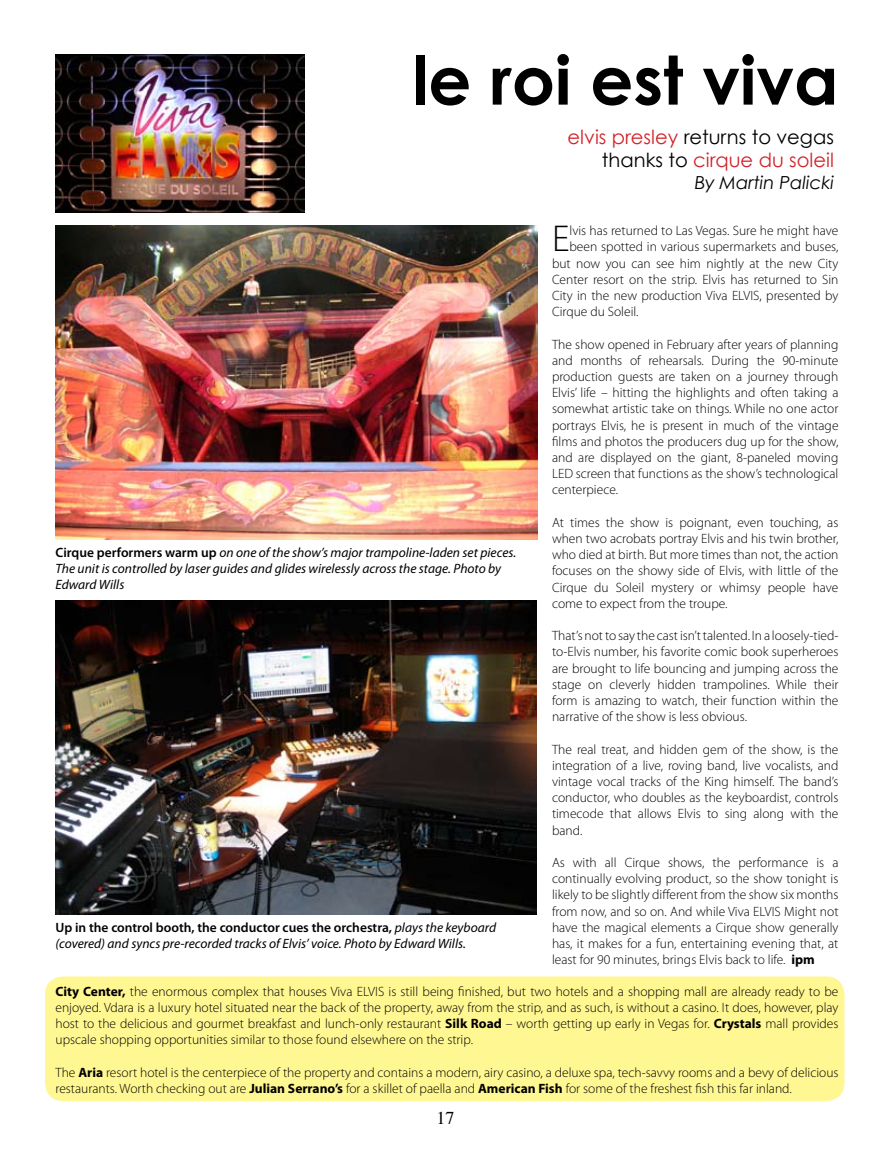
<style>
.page{position:relative;width:891px;height:1161px;background:#fff}
.page>*{position:absolute;margin:0;border:0;box-sizing:border-box;transform-origin:0 0}
.t1{font:700 67.5px "Century Gothic";color:#000}
.t2{font:300 37.5px "Myriad Pro";color:#000}
.t3{font:19.5px/23.4px "Century Gothic";color:#d2232a;text-align:right}
.t4{font:italic 18px "Century Gothic";color:#000}
.t5{font:18px "Times";color:#000}
.t6{font:300 13.5px/16.2px "Myriad Pro";color:#000;text-align:justify}
.t7{font:italic 13.5px/16.2px "Myriad Pro";color:#000}
.s1{color:#000}
.s2{font-weight:600;font-style:normal}
.s3{font-weight:700}
</style>
<div class="page">
<div style="left:45px;top:976px;width:799px;height:125px;background:#fff791;border-radius:18px"></div>
<img style="left:56px;top:225px;width:481px;height:315px">
<img style="left:56px;top:54px;width:248px;height:159px">
<img style="left:56px;top:600px;width:481px;height:315px">
<h1 class="t1" style="left:412px;top:38px;width:428px">le roi est viva</h1>
<h3 class="t3" style="left:568px;top:125px;width:268px">elvis presley <span class="s1">returns to vegas thanks to</span> cirque du soleil</h3>
<h3 class="t4" style="left:695px;top:171px;width:141px">By Martin Palicki</h3>
<p class="t7" style="left:56px;top:544px;width:462px"><span class="s2">Cirque performers warm up</span> on one of the show’s major trampoline-laden set pieces.<br>The unit is controlled by laser guides and glides wirelessly across the stage. Photo by<br>Edward Wills</p>
<p class="t7" style="left:56px;top:919px;width:442px"><span class="s2">Up in the control booth, the conductor cues the orchestra,</span> plays the keyboard (covered) and syncs pre-recorded tracks of Elvis’ voice. Photo by Edward Wills.</p>
<h2 class="t2" style="left:552px;top:216px;width:19px">E</h2>
<p class="t6" style="left:569px;top:222px;width:271px">lvis has returned to Las Vegas. Sure he might have</p>
<p class="t6" style="left:569px;top:239px;width:270px">been spotted in various supermarkets and buses,</p>
<p class="t6" style="left:552px;top:255px;width:288px">but now you can see him nightly at the new City</p>
<p class="t6" style="left:552px;top:271px;width:288px">Center resort on the strip. Elvis has returned to Sin</p>
<p class="t6" style="left:552px;top:287px;width:288px">City in the new production Viva ELVIS, presented by</p>
<p class="t6" style="left:552px;top:303px;width:88px">Cirque du Soleil.</p>
<p class="t6" style="left:552px;top:336px;width:288px">The show opened in February after years of planning and months of rehearsals. During the 90-minute production guests are taken on a journey through Elvis’ life – hitting the highlights and often taking a somewhat artistic take on things. While no one actor portrays Elvis, he is present in much of the vintage films and photos the producers dug up for the show, and are displayed on the giant, 8-paneled moving LED screen that functions as the show’s technological centerpiece.</p>
<p class="t6" style="left:552px;top:514px;width:288px">At times the show is poignant, even touching, as when two acrobats portray Elvis and his twin brother, who died at birth. But more times than not, the action focuses on the showy side of Elvis, with little of the Cirque du Soleil mystery or whimsy people have come to expect from the troupe.</p>
<p class="t6" style="left:552px;top:627px;width:288px">That’s not to say the cast isn’t talented. In a loosely-tied&shy;to-Elvis number, his favorite comic book superheroes are brought to life bouncing and jumping across the stage on cleverly hidden trampolines. While their form is amazing to watch, their function within the narrative of the show is less obvious.</p>
<p class="t6" style="left:552px;top:741px;width:288px">The real treat, and hidden gem of the show, is the integration of a live, roving band, live vocalists, and vintage vocal tracks of the King himself. The band’s conductor, who doubles as the keyboardist, controls timecode that allows Elvis to sing along with the band.</p>
<p class="t6" style="left:552px;top:854px;width:288px">As with all Cirque shows, the performance is a continually evolving product, so the show tonight is likely to be slightly different from the show six months from now, and so on. And while Viva ELVIS Might not have the magical elements a Cirque show generally has, it makes for a fun, entertaining evening that, at least for 90 minutes, brings Elvis back to life. <span class="s3">ipm</span></p>
<p class="t6" style="left:56px;top:983px;width:785px"><span class="s3">City Center,</span> the enormous complex that houses Viva ELVIS is still being finished, but two hotels and a shopping mall are already ready to be enjoyed. Vdara is a luxury hotel situated near the back of the property, away from the strip, and as such, is without a casino. It does, however, play host to the delicious and gourmet breakfast and lunch-only restaurant <span class="s3">Silk Road</span> – worth getting up early in Vegas for. <span class="s3">Crystals</span> mall provides upscale shopping opportunities similar to those found elsewhere on the strip.</p>
<p class="t6" style="left:56px;top:1064px;width:785px">The <span class="s3">Aria</span> resort hotel is the centerpiece of the property and contains a modern, airy casino, a deluxe spa, tech-savvy rooms and a bevy of delicious restaurants. Worth checking out are <span class="s3">Julian Serrano’s</span> for a skillet of paella and <span class="s3">American Fish</span> for some of the freshest fish this far inland.</p>
<h3 class="t5" style="left:436px;top:1101px;width:19px">17</h3>
</div>
